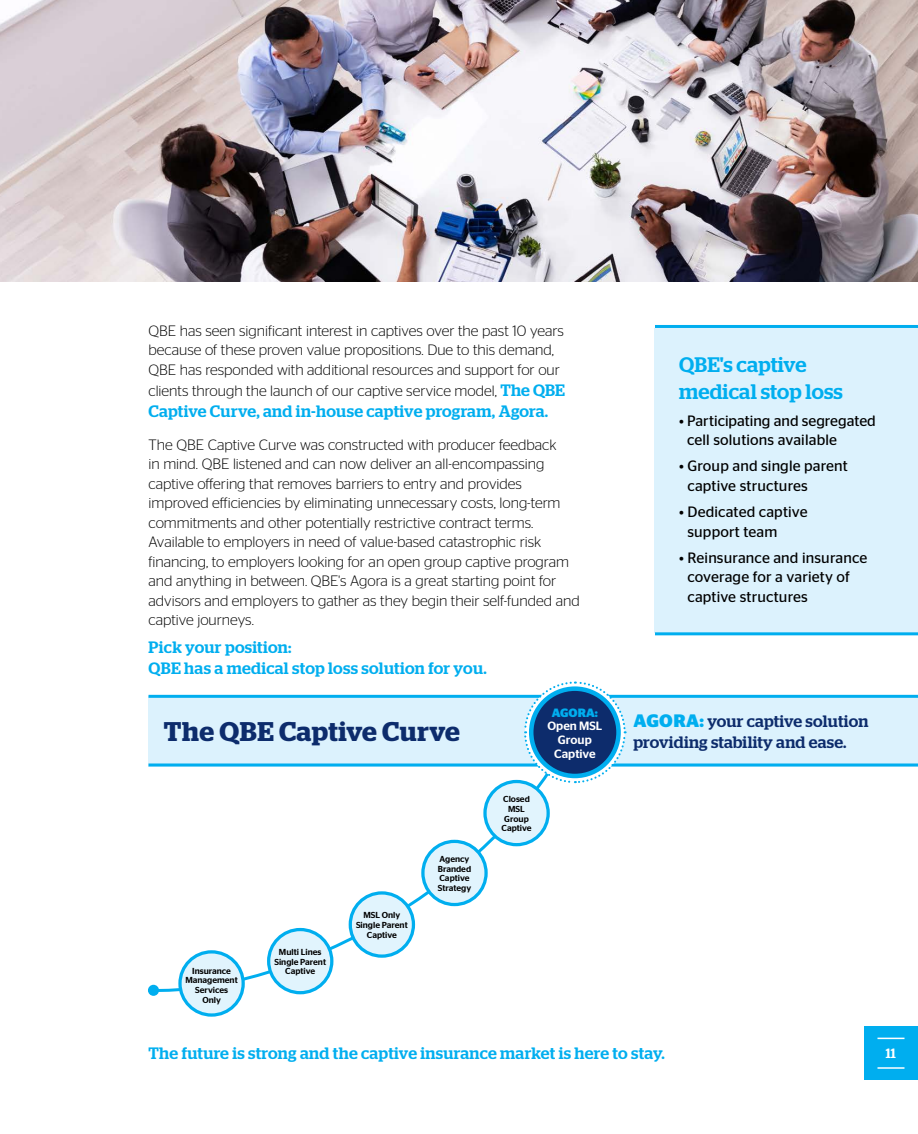
<style>
.page{position:relative;width:918px;height:1134px;background:#fff}
.page>*{position:absolute;margin:0;border:0;box-sizing:border-box;transform-origin:0 0}
.t1{font:600 27px "Stag";letter-spacing:.02em;color:#0d2c6c}
.t2{font:500 21px/27px "Stag";letter-spacing:.005em;color:#00aeef}
.t3{font:500 16.5px/21px "Stag";letter-spacing:.015em;color:#00aeef}
.t4{font:500 16.5px/21px "Stag";letter-spacing:.01em;color:#0d2c6c}
.t5{font:300 15px/19.5px "Stag Sans";color:#000}
.t6{font:15px/19.5px "Stag Sans";letter-spacing:.01em;color:#000}
.t7{font:500 13.5px "Stag";color:#fff}
.t8{font:500 12px/13.5px "Stag Sans";color:#fff;text-align:center}
.t9{font:700 12px "Stag Sans";color:#00aeef}
.t10{font:500 8.7px/9.8px "Stag Sans";color:#000;text-align:center}
.s1{font-family:"Stag";font-weight:500;font-size:16.5px;color:#00aeef}
.s2{font-family:"Stag Sans";font-weight:700;font-size:18px;color:#00aeef}
</style>
<div class="page">
<img style="left:0;top:0;width:918px;height:281px">
<div style="left:655px;top:328px;width:263px;height:305px;background:#dcf2fd"></div>
<hr style="left:655px;top:325px;width:263px;height:3px;background:#00aeef">
<hr style="left:655px;top:632px;width:263px;height:3px;background:#00aeef">
<svg style="left:148px;top:779px;width:402px;height:214px"></svg>
<div style="left:148px;top:985px;width:11px;height:11px;background:#00aeef;border-radius:50%"></div>
<div style="left:180px;top:952px;width:63px;height:63px;background:#e1f4fd;border-radius:50%"></div>
<div style="left:178px;top:950px;width:67px;height:67px;border:3px solid #00aeef;border-radius:50%"></div>
<div style="left:350px;top:893px;width:63px;height:63px;background:#e1f4fd;border-radius:50%"></div>
<div style="left:349px;top:891px;width:66px;height:67px;border:3px solid #00aeef;border-radius:50%"></div>
<div style="left:269px;top:930px;width:63px;height:63px;background:#e1f4fd;border-radius:50%"></div>
<div style="left:267px;top:928px;width:66px;height:66px;border:3px solid #00aeef;border-radius:50%"></div>
<div style="left:423px;top:841px;width:63px;height:64px;background:#e1f4fd;border-radius:50%"></div>
<div style="left:421px;top:840px;width:67px;height:66px;border:3px solid #00aeef;border-radius:50%"></div>
<div style="left:485px;top:782px;width:63px;height:63px;background:#e1f4fd;border-radius:50%"></div>
<div style="left:483px;top:780px;width:67px;height:66px;border:3px solid #00aeef;border-radius:50%"></div>
<div style="left:148px;top:696px;width:770px;height:70px;background:#dcf2fd"></div>
<hr style="left:148px;top:695px;width:770px;height:3px;background:#00aeef">
<hr style="left:148px;top:764px;width:770px;height:3px;background:#00aeef">
<svg style="left:523px;top:681px;width:104px;height:103px"></svg>
<div style="left:531px;top:689px;width:88px;height:87px;background:#0d2c6c;border-radius:50%"></div>
<div style="left:529px;top:686px;width:92px;height:92px;border:5px solid #00aeef;border-radius:50%"></div>
<div style="left:864px;top:1026px;width:54px;height:54px;background:#00aeef"></div>
<svg style="left:878px;top:1038px;width:26px;height:1px"></svg>
<hr style="left:878px;top:1067px;width:26px;height:2px;background:#fff">
<p class="t5" style="left:148px;top:321px;width:417px">QBE has seen significant interest in captives over the past 10 years because of these proven value propositions. Due to this demand,<br>QBE has responded with additional resources and support for our</p>
<p class="t5" style="left:148px;top:381px;width:418px">clients through the launch of our captive service model, <span class="s1">The QBE</span></p>
<p class="t3" style="left:149px;top:401px;width:401px">Captive Curve, and in-house captive program, Agora.</p>
<p class="t5" style="left:148px;top:435px;width:433px">The QBE Captive Curve was constructed with producer feedback<br>in mind. QBE listened and can now deliver an all-encompassing captive offering that removes barriers to entry and provides improved efficiencies by eliminating unnecessary costs, long-term commitments and other potentially restrictive contract terms.<br>Available to employers in need of value-based catastrophic risk financing, to employers looking for an open group captive program and anything in between. QBE's Agora is a great starting point for advisors and employers to gather as they begin their self-funded and captive journeys.</p>
<p class="t3" style="left:148px;top:637px;width:340px">Pick your position:<br>QBE has a medical stop loss solution for you.</p>
<h2 class="t2" style="left:679px;top:351px;width:165px">QBE's captive medical stop loss</h2>
<p class="t6" style="left:687px;top:410px;width:190px;text-indent:-8px">• Participating and segregated cell solutions available</p>
<p class="t6" style="left:687px;top:456px;width:162px;text-indent:-8px">• Group and single parent captive structures</p>
<p class="t6" style="left:687px;top:502px;width:122px;text-indent:-8px">• Dedicated captive support team</p>
<p class="t6" style="left:687px;top:548px;width:181px;text-indent:-8px">• Reinsurance and insurance coverage for a variety of captive structures</p>
<p class="t9" style="left:552px;top:706px;width:48px">AGORA:</p>
<p class="t8" style="left:547px;top:719px;width:56px">Open MSL<br>Group<br>Captive</p>
<h1 class="t1" style="left:164px;top:716px;width:298px">The QBE Captive Curve</h1>
<p class="t4" style="left:633px;top:711px;width:236px"><span class="s2">AGORA:</span> your captive solution providing stability and ease.</p>
<p class="t10" style="left:185px;top:966px;width:54px">Insurance<br>Management<br>Services<br>Only</p>
<p class="t10" style="left:274px;top:947px;width:53px">Multi Lines<br>Single Parent<br>Captive</p>
<p class="t10" style="left:356px;top:910px;width:53px">MSL Only<br>Single Parent<br>Captive</p>
<p class="t10" style="left:438px;top:854px;width:35px;text-align:left">Agency<br>Branded<br>Captive<br>Strategy</p>
<p class="t10" style="left:502px;top:794px;width:31px">Closed<br>MSL<br>Group<br>Captive</p>
<p class="t3" style="left:148px;top:1042px;width:518px">The future is strong and the captive insurance market is here to stay.</p>
<p class="t7" style="left:886px;top:1046px;width:12px">11</p>
</div>
